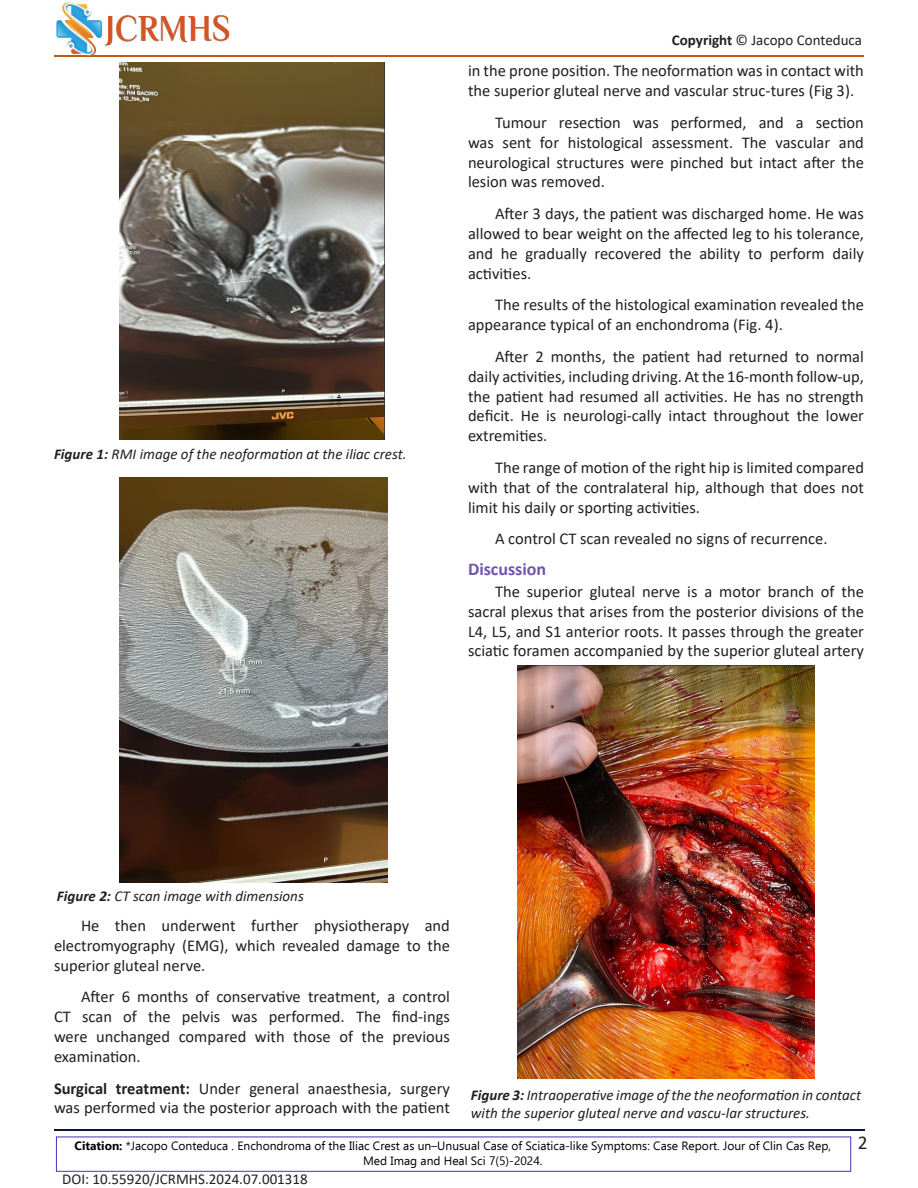
<style>
.page{position:relative;width:918px;height:1188px;background:#fff}
.page>*{position:absolute;margin:0;border:0;box-sizing:border-box;transform-origin:0 0}
.t1{font:19.5px "Calibri";color:#231f20}
.side_heading{font:700 18px "Calibri";color:#7054ae}
.Body_Text_First_Indent{font:16.5px/19.8px "Calibri";color:#231f20;text-align:justify}
.figure_tittle{font:italic 15px/18px "Calibri";color:#231f20}
.t2{font:15px "Calibri";color:#231f20}
.t3{font:12px/14.4px "Ebrima";color:#000;text-align:center}
.s1{font-weight:700}
</style>
<div class="page">
<hr style="left:54px;top:55px;width:810px;height:1px;background:#c45911">
<img style="left:54px;top:2px;width:178px;height:55px">
<hr style="left:55px;top:1130px;width:810px;height:1px;background:#071735">
<div style="left:56px;top:1137px;width:795px;height:35px;background:#fff;border:1px solid #4336ba"></div>
<img style="left:119px;top:62px;width:266px;height:378px">
<img style="left:119px;top:477px;width:269px;height:405px">
<img style="left:517px;top:666px;width:298px;height:412px">
<p class="figure_tittle" style="left:54px;top:445px;width:354px"><span class="s1">Figure 1:</span> RMI image of the neoformation at the iliac crest.</p>
<p class="t2" style="left:672px;top:30px;width:192px"><span class="s1">Copyright</span> © Jacopo Conteduca</p>
<p class="Body_Text_First_Indent" style="left:468px;top:61px;width:397px">in the prone position. The neoformation was in contact with the superior gluteal nerve and vascular struc-tures (Fig 3).</p>
<p class="Body_Text_First_Indent" style="left:468px;top:112px;width:398px;text-indent:27px">Tumour resection was performed, and a section was sent for histological assessment. The vascular and neurological structures were pinched but intact after the lesion was removed.</p>
<p class="Body_Text_First_Indent" style="left:468px;top:203px;width:398px;text-indent:27px">After 3 days, the patient was discharged home. He was allowed to bear weight on the affected leg to his tolerance, and he gradually recovered the ability to perform daily activities.</p>
<p class="Body_Text_First_Indent" style="left:468px;top:295px;width:398px;text-indent:27px">The results of the histological examination revealed the appearance typical of an enchondroma (Fig. 4).</p>
<p class="Body_Text_First_Indent" style="left:468px;top:346px;width:398px;text-indent:27px">After 2 months, the patient had returned to normal daily activities, including driving. At the 16-month follow-up, the patient had resumed all activities. He has no strength deficit. He is neurologi-cally intact throughout the lower extremities.</p>
<p class="Body_Text_First_Indent" style="left:468px;top:457px;width:398px;text-indent:27px">The range of motion of the right hip is limited compared with that of the contralateral hip, although that does not limit his daily or sporting activities.</p>
<p class="Body_Text_First_Indent" style="left:495px;top:529px;width:334px">A control CT scan revealed no signs of recurrence.</p>
<p class="side_heading" style="left:468px;top:556px;width:80px">Discussion</p>
<p class="Body_Text_First_Indent" style="left:468px;top:581px;width:398px;text-indent:27px">The superior gluteal nerve is a motor branch of the sacral plexus that arises from the posterior divisions of the L4, L5, and S1 anterior roots. It passes through the greater sciatic foramen accompanied by the superior gluteal artery</p>
<p class="figure_tittle" style="left:57px;top:886px;width:248px"><span class="s1">Figure 2:</span> CT scan image with dimensions</p>
<p class="Body_Text_First_Indent" style="left:54px;top:915px;width:398px;text-indent:27px">He then underwent further physiotherapy and electromyography (EMG), which revealed damage to the superior gluteal nerve.</p>
<p class="Body_Text_First_Indent" style="left:54px;top:987px;width:397px;text-indent:27px">After 6 months of conservative treatment, a control CT scan of the pelvis was performed. The find-ings were unchanged compared with those of the previous examination.</p>
<p class="Body_Text_First_Indent" style="left:54px;top:1078px;width:398px"><span class="s1">Surgical treatment:</span> Under general anaesthesia, surgery was performed via the posterior approach with the patient</p>
<p class="figure_tittle" style="left:471px;top:1085px;width:392px"><span class="s1">Figure 3:</span> Intraoperative image of the the neoformation in contact with the superior gluteal nerve and vascu-lar structures.</p>
<p class="t3" style="left:75px;top:1138px;width:758px"><span class="s1">Citation:</span> *Jacopo Conteduca . Enchondroma of the Iliac Crest as un–Unusual Case of Sciatica-like Symptoms: Case Report. Jour of Clin Cas Rep,<br>Med Imag and Heal Sci 7(5)-2024.</p>
<p class="t2" style="left:62px;top:1169px;width:247px">DOI: 10.55920/JCRMHS.2024.07.001318</p>
<p class="t1" style="left:858px;top:1129px;width:11px">2</p>
</div>
